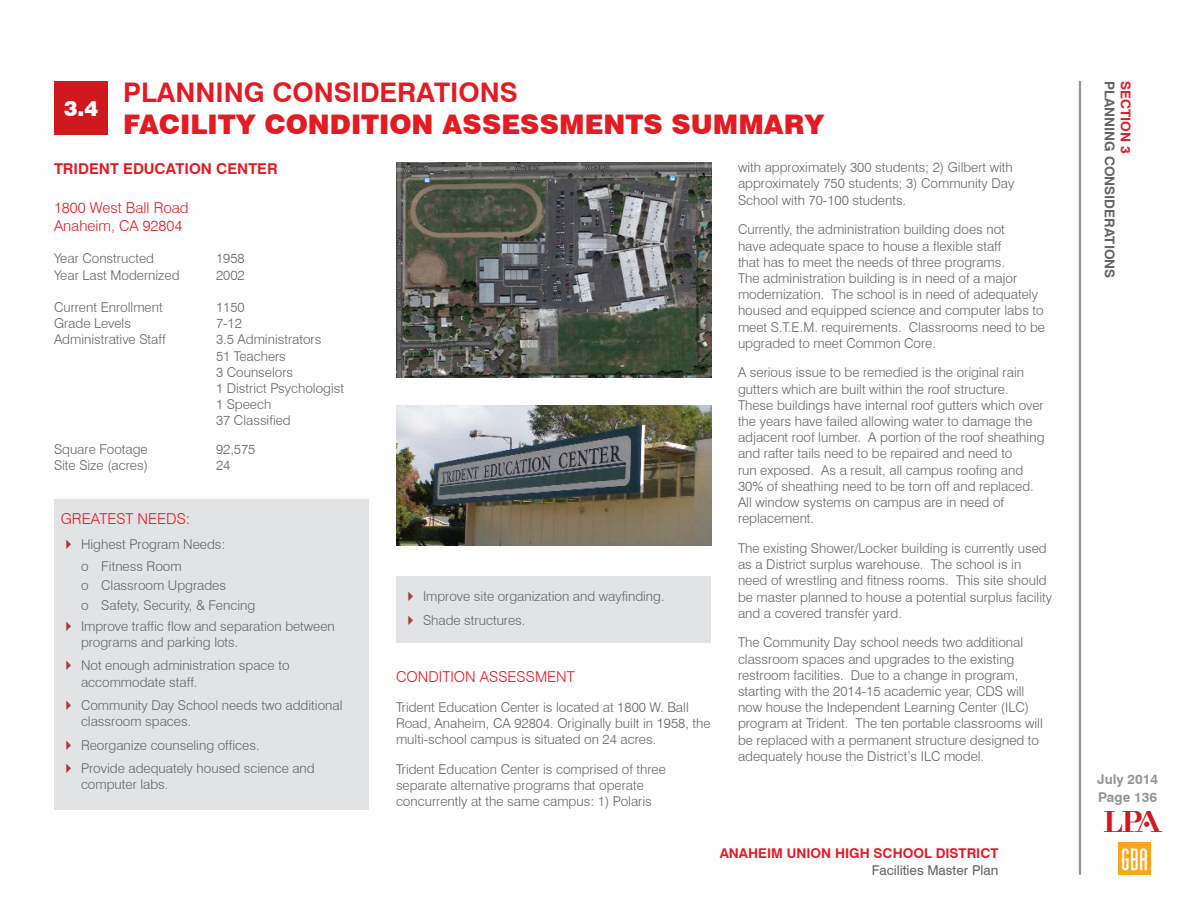
<style>
.page{position:relative;width:1188px;height:918px;background:#fff}
.page>*{position:absolute;margin:0;border:0;box-sizing:border-box;transform-origin:0 0}
.t1{font:900 27px "Swiss 721 BT";color:#e31b23}
.t2{font:700 27px "Swiss 721 BT";color:#e31b23}
.t3{font:900 21px "Swiss 721 BT";color:#fff}
.t4{font:21px "LPA Logo Regular";color:#d0181f}
.t5{font:300 15px/18px "Swiss 721 BT";color:#e31b23}
.t6{font:700 15px "Swiss 721 BT";color:#e31b23}
.t7{font:300 13.5px/16.2px "Swiss 721 BT";color:#636466}
.t8{font:700 13.5px "Swiss 721 BT";color:#e31b23}
.t9{font:700 13.5px "Swiss 721 BT";color:#636466}
.t10{font:13.5px "Swiss 721 BT";color:#636466}
.t11{font:700 13.5px "Swiss 721 BT";color:#939598}
.s1{color:#a04040}
</style>
<div class="page">
<hr style="left:1079px;top:81px;width:2px;height:794px;background:#939598">
<div style="left:54px;top:81px;width:54px;height:54px;background:#d0181f"></div>
<img style="left:1118px;top:842px;width:32px;height:33px">
<img style="left:396px;top:405px;width:315px;height:141px">
<div style="left:54px;top:500px;width:315px;height:310px;background:#e2e3e4"></div>
<img style="left:396px;top:162px;width:315px;height:216px">
<div style="left:396px;top:576px;width:315px;height:67px;background:#e2e3e4"></div>
<h2 class="t3" style="left:64px;top:96px;width:36px">3.4</h2>
<h1 class="t2" style="left:123px;top:76px;width:396px">PLANNING CONSIDERATIONS</h1>
<h1 class="t1" style="left:123px;top:108px;width:703px">FACILITY CONDITION ASSESSMENTS SUMMARY</h1>
<p class="t6" style="left:54px;top:159px;width:225px">TRIDENT EDUCATION CENTER</p>
<p class="t5" style="left:54px;top:199px;width:136px">1800 West Ball Road<br>Anaheim, CA 92804</p>
<p class="t7" style="left:54px;top:250px;width:102px">Year Constructed</p>
<p class="t7" style="left:216px;top:250px;width:30px">1958</p>
<p class="t7" style="left:54px;top:267px;width:127px">Year Last Modernized</p>
<p class="t7" style="left:216px;top:267px;width:30px">2002</p>
<p class="t7" style="left:54px;top:299px;width:110px">Current Enrollment</p>
<p class="t7" style="left:216px;top:299px;width:30px">1150</p>
<p class="t7" style="left:54px;top:315px;width:79px">Grade Levels</p>
<p class="t7" style="left:216px;top:315px;width:27px">7-12</p>
<p class="t7" style="left:54px;top:331px;width:113px">Administrative Staff</p>
<p class="t7" style="left:216px;top:331px;width:130px">3.5 Administrators<br>51 Teachers<br>3 Counselors<br>1 District Psychologist<br>1 Speech<br>37 Classified</p>
<p class="t7" style="left:54px;top:441px;width:95px">Square Footage</p>
<p class="t7" style="left:216px;top:441px;width:41px">92,575</p>
<p class="t7" style="left:54px;top:457px;width:96px">Site Size (acres)</p>
<p class="t7" style="left:216px;top:457px;width:16px">24</p>
<p class="t5" style="left:61px;top:510px;width:131px">GREATEST NEEDS:</p>
<p class="t7" style="left:81px;top:533px;width:146px;line-height:21.6px;text-indent:-20px"><span class="s1">✔</span> Highest Program Needs: o Fitness Room</p>
<p class="t7" style="left:81px;top:576px;width:176px;line-height:19.5px">o Classroom Upgrades<br>o Safety, Security, &amp; Fencing</p>
<p class="t7" style="left:81px;top:618px;width:255px;text-indent:-20px"><span class="s1">✔</span> Improve traffic flow and separation between programs and parking lots.</p>
<p class="t7" style="left:81px;top:657px;width:210px;text-indent:-20px"><span class="s1">✔</span> Not enough administration space to accommodate staff.</p>
<p class="t7" style="left:81px;top:697px;width:263px;text-indent:-20px"><span class="s1">✔</span> Community Day School needs two additional classroom spaces.</p>
<p class="t7" style="left:61px;top:737px;width:200px"><span class="s1">✔</span> Reorganize counseling offices.</p>
<p class="t7" style="left:81px;top:760px;width:235px;text-indent:-20px"><span class="s1">✔</span> Provide adequately housed science and computer labs.</p>
<p class="t7" style="left:403px;top:588px;width:263px"><span class="s1">✔</span> Improve site organization and wayfinding.</p>
<p class="t7" style="left:403px;top:612px;width:124px"><span class="s1">✔</span> Shade structures.</p>
<p class="t5" style="left:396px;top:668px;width:180px">CONDITION ASSESSMENT</p>
<p class="t7" style="left:396px;top:699px;width:316px">Trident Education Center is located at 1800 W. Ball<br>Road, Anaheim, CA 92804. Originally built in 1958, the multi-school campus is situated on 24 acres.</p>
<p class="t7" style="left:396px;top:761px;width:271px">Trident Education Center is comprised of three separate alternative programs that operate concurrently at the same campus: 1) Polaris</p>
<p class="t7" style="left:738px;top:159px;width:278px;text-align:justify">with approximately 300 students; 2) Gilbert with approximately 750 students; 3) Community Day School with 70-100 students.</p>
<p class="t7" style="left:738px;top:221px;width:308px">Currently, the administration building does not<br>have adequate space to house a flexible staff<br>that has to meet the needs of three programs.<br>The administration building is in need of a major modernization. The school is in need of adequately housed and equipped science and computer labs to meet S.T.E.M. requirements. Classrooms need to be upgraded to meet Common Core.</p>
<p class="t7" style="left:738px;top:364px;width:308px">A serious issue to be remedied is the original rain gutters which are built within the roof structure.<br>These buildings have internal roof gutters which over the years have failed allowing water to damage the adjacent roof lumber. A portion of the roof sheathing and rafter tails need to be repaired and need to<br>run exposed. As a result, all campus roofing and 30% of sheathing need to be torn off and replaced.<br>All window systems on campus are in need of replacement.</p>
<p class="t7" style="left:738px;top:540px;width:316px">The existing Shower/Locker building is currently used as a District surplus warehouse. The school is in need of wrestling and fitness rooms. This site should be master planned to house a potential surplus facility and a covered transfer yard.</p>
<p class="t7" style="left:738px;top:634px;width:306px">The Community Day school needs two additional classroom spaces and upgrades to the existing restroom facilities. Due to a change in program, starting with the 2014-15 academic year, CDS will now house the Independent Learning Center (ILC) program at Trident. The ten portable classrooms will be replaced with a permanent structure designed to adequately house the District’s ILC model.</p>
<p class="t8" style="left:720px;top:845px;width:280px">ANAHEIM UNION HIGH SCHOOL DISTRICT</p>
<p class="t10" style="left:872px;top:861px;width:128px">Facilities Master Plan</p>
<p class="t9" style="left:1118px;top:81px;width:199px;rotate:90deg">PLANNING CONSIDERATIONS</p>
<p class="t8" style="left:1134px;top:81px;width:74px;rotate:90deg">SECTION 3</p>
<p class="t11" style="left:1097px;top:771px;width:62px">July 2014</p>
<h2 class="t4" style="left:1104px;top:812px;width:61px">LPA</h2>
<p class="t11" style="left:1098px;top:789px;width:60px">Page 136</p>
</div>
